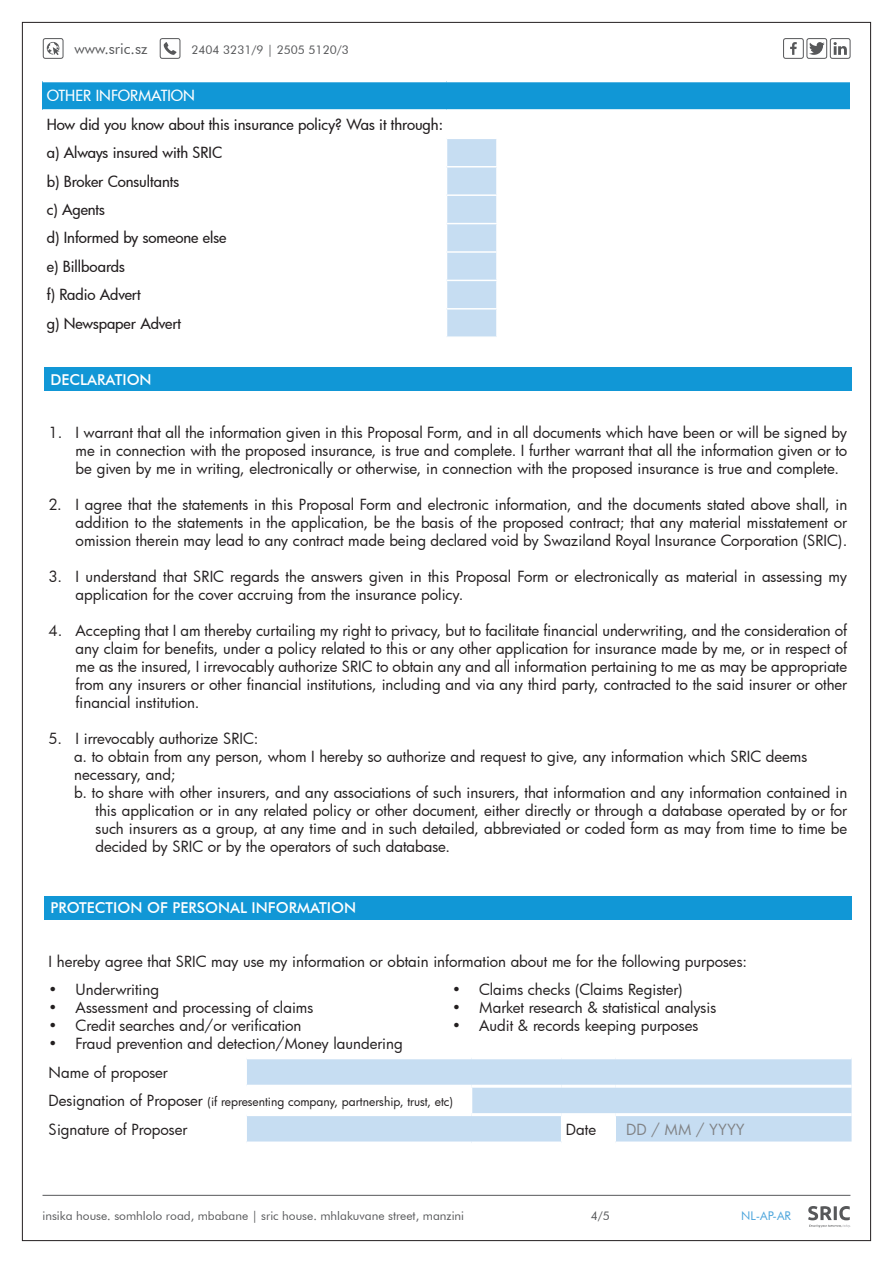
<style>
.page{position:relative;width:893px;height:1263px;background:#fff}
.page>*{position:absolute;margin:0;border:0;box-sizing:border-box;transform-origin:0 0}
.t1{font:15px/18px "Futura";color:#231f20;text-align:justify}
.t2{font:500 15px "Futura";letter-spacing:-.005em;color:#231f20}
.t3{font:500 15px "Futura BT";color:#fff}
.t4{font:500 15px "Futura";color:#fff}
.t5{font:15px "Futura BT";color:#57585a}
.t6{font:15px "Futura";color:#808285}
.t7{font:12px "Futura BT";color:#57585a}
.t8{font:12px "Futura";color:#231f20}
.t9{font:12px "Futura BT";color:#4ea6dc}
.s1{font-size:15px}
</style>
<div class="page">
<svg style="left:808px;top:1206px;width:43px;height:21px"></svg>
<div style="left:830px;top:38px;width:20px;height:21px;border:1px solid #57585a;border-radius:2px"></div>
<div style="left:783px;top:38px;width:21px;height:21px;border:1px solid #57585a;border-radius:2px"></div>
<svg style="left:790px;top:42px;width:7px;height:13px"></svg>
<div style="left:806px;top:38px;width:21px;height:21px;border:1px solid #57585a;border-radius:2px"></div>
<svg style="left:809px;top:42px;width:16px;height:13px"></svg>
<hr style="left:43px;top:1195px;width:807px;height:1px;background:#57585a">
<div style="left:43px;top:38px;width:20px;height:21px;border:1px solid #57585a;border-radius:2px"></div>
<div style="left:160px;top:38px;width:20px;height:21px;border:1px solid #57585a;border-radius:2px"></div>
<svg style="left:47px;top:42px;width:13px;height:13px"></svg>
<svg style="left:164px;top:42px;width:12px;height:13px"></svg>
<svg style="left:833px;top:42px;width:14px;height:13px"></svg>
<div style="left:43px;top:82px;width:807px;height:28px;background:#1197d6"></div>
<div style="left:447px;top:139px;width:50px;height:197px;background:#c6ddf2"></div>
<hr style="left:496px;top:310px;width:2px;height:26px;background:#fff">
<hr style="left:43px;top:109px;width:403px;height:2px;background:#fff">
<hr style="left:446px;top:109px;width:51px;height:2px;background:#fff">
<hr style="left:497px;top:109px;width:353px;height:2px;background:#fff">
<hr style="left:446px;top:166px;width:51px;height:2px;background:#fff">
<hr style="left:446px;top:194px;width:51px;height:2px;background:#fff">
<hr style="left:446px;top:223px;width:51px;height:1px;background:#fff">
<hr style="left:446px;top:251px;width:51px;height:2px;background:#fff">
<hr style="left:446px;top:280px;width:51px;height:1px;background:#fff">
<hr style="left:446px;top:308px;width:51px;height:2px;background:#fff">
<div style="left:44px;top:367px;width:808px;height:24px;background:#1197d6"></div>
<div style="left:44px;top:896px;width:808px;height:23px;background:#1197d6"></div>
<svg style="left:247px;top:1059px;width:605px;height:82px;fill:#c6ddf2"></svg>
<hr style="left:246px;top:1085px;width:202px;height:3px;background:#fff">
<hr style="left:448px;top:1085px;width:23px;height:3px;background:#fff">
<hr style="left:471px;top:1085px;width:91px;height:3px;background:#fff">
<hr style="left:562px;top:1085px;width:53px;height:3px;background:#fff">
<hr style="left:615px;top:1085px;width:237px;height:3px;background:#fff">
<hr style="left:246px;top:1113px;width:202px;height:3px;background:#fff">
<hr style="left:448px;top:1113px;width:23px;height:3px;background:#fff">
<hr style="left:471px;top:1113px;width:91px;height:3px;background:#fff">
<hr style="left:562px;top:1113px;width:53px;height:3px;background:#fff">
<hr style="left:615px;top:1113px;width:237px;height:3px;background:#fff">
<svg style="left:471px;top:1088px;width:1px;height:25px"></svg>
<svg style="left:561px;top:1116px;width:1px;height:25px"></svg>
<hr style="left:614px;top:1116px;width:2px;height:25px;background:#fff">
<p class="t5" style="left:74px;top:40px;width:75px">www.sric.sz</p>
<p class="t7" style="left:191px;top:43px;width:159px">2404 3231/9 | 2505 5120/3</p>
<p class="t4" style="left:47px;top:86px;width:150px">OTHER INFORMATION</p>
<p class="t2" style="left:47px;top:114px;width:398px">How did you know about this insurance policy? Was it through:</p>
<p class="t2" style="left:47px;top:143px;width:177px">a) Always insured with SRIC</p>
<p class="t2" style="left:47px;top:171px;width:134px">b) Broker Consultants</p>
<p class="t2" style="left:47px;top:199px;width:60px">c) Agents</p>
<p class="t2" style="left:47px;top:228px;width:181px">d) Informed by someone else</p>
<p class="t2" style="left:47px;top:256px;width:80px">e) Billboards</p>
<p class="t2" style="left:47px;top:285px;width:95px">f) Radio Advert</p>
<p class="t2" style="left:47px;top:313px;width:136px">g) Newspaper Advert</p>
<p class="t3" style="left:50px;top:370px;width:103px">DECLARATION</p>
<p class="t1" style="left:76px;top:423px;width:773px;text-indent:-27px">1. I warrant that all the information given in this Proposal Form, and in all documents which have been or will be signed by me in connection with the proposed insurance, is true and complete. I further warrant that all the information given or to be given by me in writing, electronically or otherwise, in connection with the proposed insurance is true and complete.</p>
<p class="t1" style="left:76px;top:495px;width:773px;text-indent:-27px">2. I agree that the statements in this Proposal Form and electronic information, and the documents stated above shall, in addition to the statements in the application, be the basis of the proposed contract; that any material misstatement or omission therein may lead to any contract made being declared void by Swaziland Royal Insurance Corporation (SRIC).</p>
<p class="t1" style="left:76px;top:567px;width:773px;text-indent:-27px">3. I understand that SRIC regards the answers given in this Proposal Form or electronically as material in assessing my application for the cover accruing from the insurance policy.</p>
<p class="t1" style="left:76px;top:621px;width:773px;text-indent:-27px">4. Accepting that I am thereby curtailing my right to privacy, but to facilitate financial underwriting, and the consideration of any claim for benefits, under a policy related to this or any other application for insurance made by me, or in respect of me as the insured, I irrevocably authorize SRIC to obtain any and all information pertaining to me as may be appropriate from any insurers or other financial institutions, including and via any third party, contracted to the said insurer or other financial institution.</p>
<p class="t1" style="left:49px;top:729px;width:211px">5. I irrevocably authorize SRIC:</p>
<p class="t1" style="left:74px;top:747px;width:735px">a. to obtain from any person, whom I hereby so authorize and request to give, any information which SRIC deems</p>
<p class="t1" style="left:74px;top:765px;width:103px">necessary, and;</p>
<p class="t1" style="left:95px;top:783px;width:753px;text-indent:-21px">b. to share with other insurers, and any associations of such insurers, that information and any information contained in this application or in any related policy or other document, either directly or through a database operated by or for such insurers as a group, at any time and in such detailed, abbreviated or coded form as may from time to time be decided by SRIC or by the operators of such database.</p>
<p class="t3" style="left:50px;top:899px;width:307px">PROTECTION OF PERSONAL INFORMATION</p>
<p class="t1" style="left:49px;top:952px;width:700px">I hereby agree that SRIC may use my information or obtain information about me for the following purposes:</p>
<p class="t1" style="left:49px;top:980px;width:112px">• Underwriting</p>
<p class="t1" style="left:49px;top:998px;width:266px">• Assessment and processing of claims</p>
<p class="t1" style="left:49px;top:1016px;width:254px">• Credit searches and/or verification</p>
<p class="t1" style="left:49px;top:1034px;width:356px">• Fraud prevention and detection/Money laundering</p>
<p class="t1" style="left:452px;top:980px;width:232px">• Claims checks (Claims Register)</p>
<p class="t1" style="left:452px;top:998px;width:266px">• Market research &amp; statistical analysis</p>
<p class="t1" style="left:452px;top:1016px;width:248px">• Audit &amp; records keeping purposes</p>
<p class="t1" style="left:49px;top:1063px;width:121px">Name of proposer</p>
<p class="t8" style="left:49px;top:1093px;width:406px"><span class="s1">Designation of Proposer</span> (if representing company, partnership, trust, etc)</p>
<p class="t1" style="left:49px;top:1120px;width:140px">Signature of Proposer</p>
<p class="t1" style="left:566px;top:1120px;width:32px">Date</p>
<p class="t6" style="left:626px;top:1119px;width:120px">DD / MM / YYYY</p>
<p class="t7" style="left:43px;top:1209px;width:423px">insika house. somhlolo road, mbabane | sric house. mhlakuvane street, manzini</p>
<p class="t7" style="left:591px;top:1209px;width:21px">4/5</p>
<p class="t9" style="left:741px;top:1209px;width:51px">NL-AP-AR</p>
</div>
